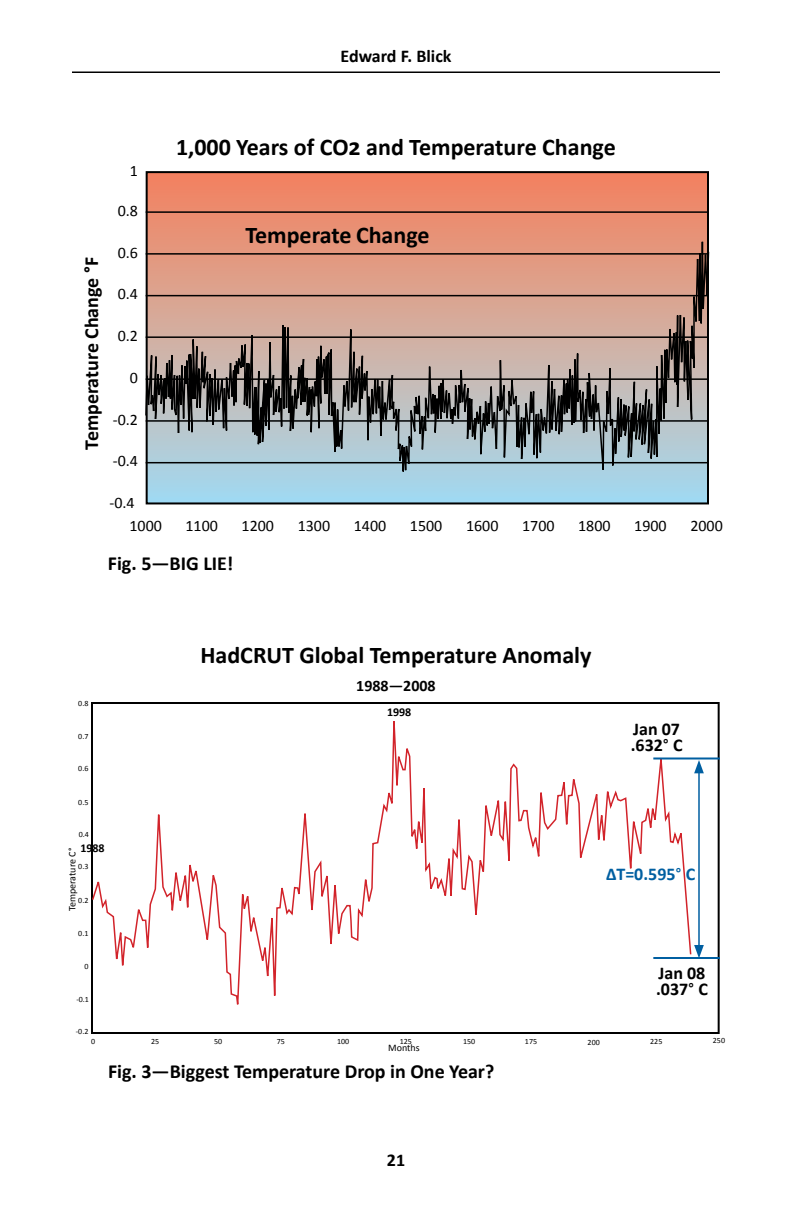
<style>
.page{position:relative;width:792px;height:1224px;background:#fff}
.page>*{position:absolute;margin:0;border:0;box-sizing:border-box;transform-origin:0 0}
.t1{font:700 24px "Calibri";color:#000}
.t2{font:700 20px "Calibri";color:#000}
.t3{font:700 18px/16px "Calibri";color:#000}
.t4{font:700 18px "Calibri";color:#005fa1}
.t5{font:16px/23.2px "Calibri";color:#000}
.t6{font:700 16px "Calibri";color:#000}
.t7{font:700 12px "Calibri";color:#000}
.t8{font:10px "Calibri";color:#000}
.t9{font:8px "Calibri";color:#000}
.s1{font-weight:400}
</style>
<div class="page">
<hr style="left:72px;top:72px;width:648px;height:1px;background:#000">
<svg style="left:144px;top:71px;width:566px;height:434px"></svg>
<svg style="left:91px;top:702px;width:601px;height:332px"></svg>
<hr style="left:653px;top:758px;width:67px;height:2px;background:#005fa1">
<hr style="left:653px;top:957px;width:67px;height:2px;background:#005fa1">
<hr style="left:698px;top:770px;width:2px;height:178px;background:#005fa1">
<svg style="left:694px;top:760px;width:10px;height:13px"></svg>
<svg style="left:694px;top:945px;width:10px;height:12px"></svg>
<p class="t3" style="left:340px;top:47px;width:113px">Edward F. Blick</p>
<p class="t5" style="left:130px;top:158px;width:10px">1</p>
<p class="t5" style="left:118px;top:198px;width:22px">0.8</p>
<p class="t2" style="left:79px;top:450px;width:194px;rotate:-90deg">Temperature Change °F</p>
<p class="t5" style="left:118px;top:240px;width:22px">0.6</p>
<p class="t5" style="left:118px;top:282px;width:22px">0.4</p>
<p class="t5" style="left:118px;top:323px;width:22px">0.2</p>
<p class="t5" style="left:130px;top:365px;width:10px">0</p>
<p class="t5" style="left:113px;top:407px;width:27px">-0.2</p>
<p class="t5" style="left:113px;top:449px;width:27px">-0.4</p>
<p class="t5" style="left:129px;top:490px;width:34px;text-indent:-20px">-0.4<br>1000</p>
<p class="t1" style="left:176px;top:132px;width:441px">1,000 Years of CO2 and Temperature Change</p>
<p class="t1" style="left:245px;top:220px;width:186px">Temperate Change</p>
<p class="t5" style="left:186px;top:514px;width:34px">1100</p>
<p class="t5" style="left:242px;top:514px;width:34px">1200</p>
<p class="t5" style="left:298px;top:514px;width:34px">1300</p>
<p class="t5" style="left:354px;top:514px;width:34px">1400</p>
<p class="t5" style="left:410px;top:514px;width:34px">1500</p>
<p class="t5" style="left:466px;top:514px;width:34px">1600</p>
<p class="t5" style="left:522px;top:514px;width:34px">1700</p>
<p class="t5" style="left:578px;top:514px;width:34px">1800</p>
<p class="t5" style="left:634px;top:514px;width:34px">1900</p>
<p class="t5" style="left:690px;top:514px;width:34px">2000</p>
<p class="t2" style="left:108px;top:551px;width:127px">Fig. 5—BIG LIE!</p>
<p class="t9" style="left:78px;top:698px;width:12px">0.8</p>
<p class="t9" style="left:78px;top:731px;width:12px">0.7</p>
<p class="t9" style="left:78px;top:764px;width:12px">0.6</p>
<p class="t9" style="left:78px;top:797px;width:12px">0.5</p>
<p class="t9" style="left:79px;top:830px;width:12px">0.4</p>
<p class="t7" style="left:80px;top:840px;width:26px">1988</p>
<p class="t8" style="left:66px;top:911px;width:65px;rotate:-90deg">Temperature C°</p>
<p class="t9" style="left:78px;top:862px;width:12px">0.3</p>
<p class="t9" style="left:78px;top:896px;width:12px">0.2</p>
<p class="t9" style="left:78px;top:929px;width:12px">0.1</p>
<p class="t9" style="left:84px;top:961px;width:6px">0</p>
<p class="t9" style="left:76px;top:995px;width:14px">-0.1</p>
<p class="t9" style="left:76px;top:1026px;width:14px">-0.2</p>
<p class="t1" style="left:200px;top:640px;width:393px">HadCRUT Global Temperature Anomaly</p>
<p class="t6" style="left:356px;top:675px;width:81px">1988—2008</p>
<p class="t7" style="left:387px;top:704px;width:26px">1998</p>
<p class="t3" style="left:631px;top:720px;width:53px">Jan 07 .632<span class="s1">°</span> C</p>
<p class="t4" style="left:606px;top:862px;width:91px">ΔT=0.595<span class="s1">°</span> C</p>
<p class="t3" style="left:656px;top:964px;width:53px">Jan 08 .037<span class="s1">°</span> C</p>
<p class="t9" style="left:91px;top:1036px;width:6px">0</p>
<p class="t9" style="left:151px;top:1036px;width:10px">25</p>
<p class="t9" style="left:214px;top:1036px;width:10px">50</p>
<p class="t9" style="left:277px;top:1036px;width:10px">75</p>
<p class="t9" style="left:337px;top:1036px;width:14px">100</p>
<p class="t9" style="left:400px;top:1036px;width:14px">125</p>
<p class="t9" style="left:463px;top:1036px;width:14px">150</p>
<p class="t9" style="left:525px;top:1036px;width:14px">175</p>
<p class="t9" style="left:588px;top:1037px;width:14px">200</p>
<p class="t9" style="left:650px;top:1036px;width:14px">225</p>
<p class="t9" style="left:713px;top:1036px;width:14px">250</p>
<p class="t8" style="left:388px;top:1042px;width:33px">Months</p>
<p class="t2" style="left:108px;top:1059px;width:388px">Fig. 3—Biggest Temperature Drop in One Year?</p>
<p class="t3" style="left:387px;top:1151px;width:20px">21</p>
</div>
